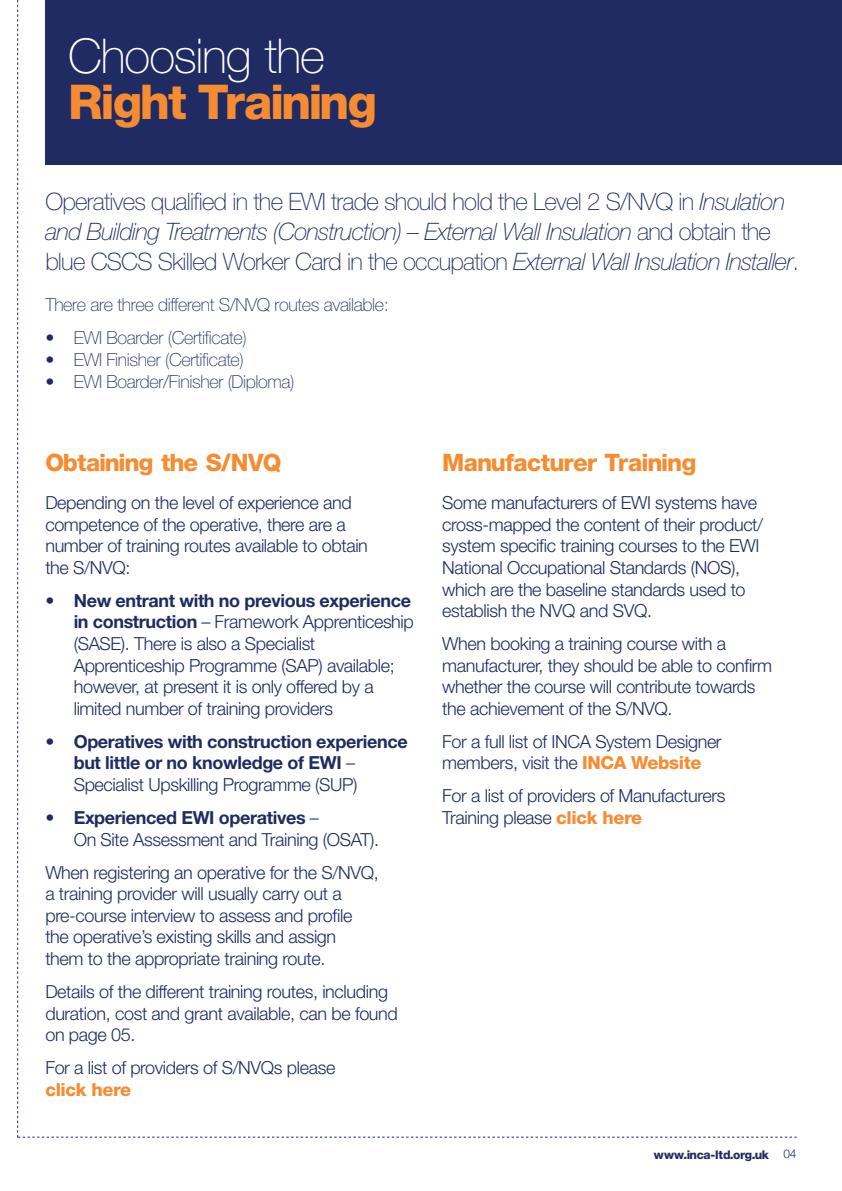
<style>
.page{position:relative;width:842px;height:1191px;background:#fff}
.page>*{position:absolute;margin:0;border:0;box-sizing:border-box;transform-origin:0 0}
.t1{font:800 48px/46px "Helvetica Neue LT Std";letter-spacing:-.055em;color:#f68c32}
.t2{font:100 24px/30px "Helvetica Neue LT Std";letter-spacing:-.03em;color:#1f2b62}
.t3{font:800 24px "Helvetica Neue LT Std";letter-spacing:-.04em;color:#f68c32}
.t4{font:300 18px/21.6px "Helvetica Neue LT Std";letter-spacing:-.02em;color:#1f2b62}
.t5{font:100 18px "Helvetica Neue LT Std";letter-spacing:-.02em;color:#1f2b62}
.t6{font:700 18px/21.6px "Helvetica Neue LT Std";letter-spacing:-.02em;color:#1f2b62}
.t7{font:800 12px "Helvetica Neue LT Std";letter-spacing:-.02em;color:#1f2b62}
.s1{font-weight:100;color:#fff}
.s2{font-style:italic}
.s3{font-weight:700}
.s4{font-weight:300}
.s5{font-weight:800;color:#f68c32}
</style>
<div class="page">
<div style="left:45px;top:0;width:797px;height:164px;background:#1f2b62"></div>
<p class="t1" style="left:68px;top:33px;width:310px"><span class="s1">Choosing the<br></span>Right Training</p>
<p class="t2" style="left:45px;top:186px;width:755px">Operatives qualified in the EWI trade should hold the Level 2 S/NVQ in <span class="s2">Insulation and Building Treatments (Construction) – External Wall Insulation</span> and obtain the blue CSCS Skilled Worker Card in the occupation <span class="s2">External Wall Insulation Installer</span>.</p>
<p class="t5" style="left:45px;top:295px;width:345px">There are three different S/NVQ routes available:</p>
<p class="t5" style="left:45px;top:327px;width:203px">• EWI Boarder (Certificate)</p>
<p class="t5" style="left:45px;top:349px;width:200px">• EWI Finisher (Certificate)</p>
<p class="t5" style="left:45px;top:371px;width:251px">• EWI Boarder/Finisher (Diploma)</p>
<p class="t3" style="left:45px;top:448px;width:238px">Obtaining the S/NVQ</p>
<p class="t3" style="left:442px;top:448px;width:256px">Manufacturer Training</p>
<p class="t4" style="left:45px;top:491px;width:324px">Depending on the level of experience and competence of the operative, there are a number of training routes available to obtain the S/NVQ:</p>
<p class="t4" style="left:74px;top:589px;width:342px;text-indent:-28px"><span class="s3">• New entrant with no previous experience in construction</span> – Framework Apprenticeship (SASE). There is also a Specialist Apprenticeship Programme (SAP) available; however, at present it is only offered by a limited number of training providers</p>
<p class="t6" style="left:74px;top:730px;width:335px;text-indent:-28px">• Operatives with construction experience but little or no knowledge of EWI <span class="s4">–<br>Specialist Upskilling Programme (SUP)</span></p>
<p class="t4" style="left:74px;top:806px;width:307px;text-indent:-28px"><span class="s3">• Experienced EWI operatives</span> –<br>On Site Assessment and Training (OSAT).</p>
<p class="t4" style="left:45px;top:861px;width:335px">When registering an operative for the S/NVQ, a training provider will usually carry out a pre-course interview to assess and profile the operative’s existing skills and assign them to the appropriate training route.</p>
<p class="t4" style="left:45px;top:980px;width:354px">Details of the different training routes, including duration, cost and grant available, can be found on page 05.</p>
<p class="t4" style="left:45px;top:1056px;width:292px">For a list of providers of S/NVQs please <span class="s5">click here</span></p>
<p class="t4" style="left:442px;top:491px;width:322px">Some manufacturers of EWI systems have cross-mapped the content of their product/ system specific training courses to the EWI National Occupational Standards (NOS), which are the baseline standards used to establish the NVQ and SVQ.</p>
<p class="t4" style="left:442px;top:632px;width:331px">When booking a training course with a manufacturer, they should be able to confirm whether the course will contribute towards the achievement of the S/NVQ.</p>
<p class="t4" style="left:442px;top:730px;width:281px">For a full list of INCA System Designer members, visit the <span class="s5">INCA Website</span></p>
<p class="t4" style="left:442px;top:785px;width:285px">For a list of providers of Manufacturers<br>Training please <span class="s5">click here</span></p>
<p class="t7" style="left:654px;top:1147px;width:144px">www.inca-ltd.org.uk <span class="s4">04</span></p>
</div>
